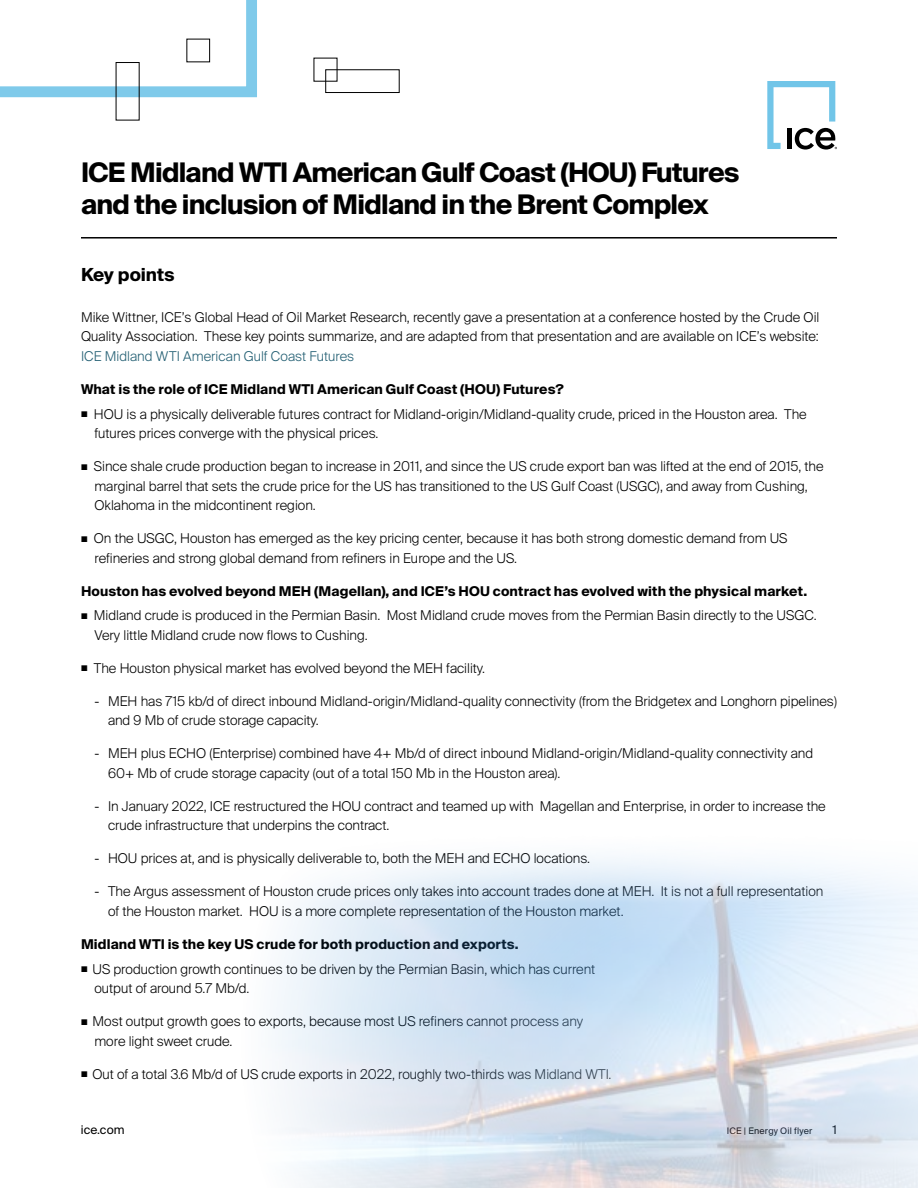
<style>
.page{position:relative;width:918px;height:1188px;background:#fff}
.page>*{position:absolute;margin:0;border:0;box-sizing:border-box;transform-origin:0 0}
.t1{font:700 27px/32.4px "Suisse Intl";letter-spacing:-.03em;color:#000}
.t2{font:700 18px "Suisse Intl";letter-spacing:-.005em;color:#000}
.t3{font:300 13.5px/19.5px "Suisse Intl";color:#000}
.t4{font:700 13.5px "Suisse Intl";letter-spacing:.01em;color:#000}
.t5{font:300 13.5px "Suisse Intl";letter-spacing:.005em;color:#235f73}
.t6{font:12px "Suisse Intl";color:#000}
.t7{font:9px "Suisse Intl";letter-spacing:.02em;color:#000}
.s1{font-size:10.5px}
</style>
<div class="page">
<svg style="left:767px;top:81px;width:70px;height:69px"></svg>
<hr style="left:81px;top:237px;width:756px;height:2px;background:#000">
<svg style="left:313px;top:57px;width:86px;height:36px"></svg>
<svg style="left:0;top:0;width:257px;height:121px"></svg>
<h1 class="t1" style="left:81px;top:156px;width:660px">ICE Midland WTI American Gulf Coast (HOU) Futures and the inclusion of Midland in the Brent Complex</h1>
<h2 class="t2" style="left:81px;top:264px;width:95px">Key points</h2>
<p class="t3" style="left:81px;top:307px;width:740px">Mike Wittner, ICE’s Global Head of Oil Market Research, recently gave a presentation at a conference hosted by the Crude Oil<br>Quality Association. These key points summarize, and are adapted from that presentation and are available on ICE’s website:</p>
<p class="t5" style="left:81px;top:348px;width:275px">ICE Midland WTI American Gulf Coast Futures</p>
<p class="t4" style="left:81px;top:381px;width:484px">What is the role of ICE Midland WTI American Gulf Coast (HOU) Futures?</p>
<p class="t3" style="left:95px;top:404px;width:714px;text-indent:-14px"><span class="s1">■</span> HOU is a physically deliverable futures contract for Midland-origin/Midland-quality crude, priced in the Houston area. The futures prices converge with the physical prices.</p>
<p class="t3" style="left:95px;top:457px;width:731px;text-indent:-14px"><span class="s1">■</span> Since shale crude production began to increase in 2011, and since the US crude export ban was lifted at the end of 2015, the marginal barrel that sets the crude price for the US has transitioned to the US Gulf Coast (USGC), and away from Cushing,<br>Oklahoma in the midcontinent region.</p>
<p class="t3" style="left:95px;top:529px;width:694px;text-indent:-14px"><span class="s1">■</span> On the USGC, Houston has emerged as the key pricing center, because it has both strong domestic demand from US refineries and strong global demand from refiners in Europe and the US.</p>
<p class="t4" style="left:81px;top:583px;width:728px">Houston has evolved beyond MEH (Magellan), and ICE’s HOU contract has evolved with the physical market.</p>
<p class="t3" style="left:95px;top:606px;width:724px;text-indent:-14px"><span class="s1">■</span> Midland crude is produced in the Permian Basin. Most Midland crude moves from the Permian Basin directly to the USGC.<br>Very little Midland crude now flows to Cushing.</p>
<p class="t3" style="left:81px;top:659px;width:406px"><span class="s1">■</span> The Houston physical market has evolved beyond the MEH facility.</p>
<p class="t3" style="left:108px;top:692px;width:731px;text-indent:-14px">- MEH has 715 kb/d of direct inbound Midland-origin/Midland-quality connectivity (from the Bridgetex and Longhorn pipelines) and 9 Mb of crude storage capacity.</p>
<p class="t3" style="left:108px;top:744px;width:707px;text-indent:-14px">- MEH plus ECHO (Enterprise) combined have 4+ Mb/d of direct inbound Midland-origin/Midland-quality connectivity and<br>60+ Mb of crude storage capacity (out of a total 150 Mb in the Houston area).</p>
<p class="t3" style="left:108px;top:797px;width:719px;text-indent:-14px">- In January 2022, ICE restructured the HOU contract and teamed up with Magellan and Enterprise, in order to increase the crude infrastructure that underpins the contract.</p>
<p class="t3" style="left:95px;top:849px;width:497px">- HOU prices at, and is physically deliverable to, both the MEH and ECHO locations.</p>
<p class="t3" style="left:108px;top:882px;width:717px;text-indent:-14px">- The Argus assessment of Houston crude prices only takes into account trades done at MEH. It is not a full representation of the Houston market. HOU is a more complete representation of the Houston market.</p>
<p class="t4" style="left:81px;top:936px;width:439px">Midland WTI is the key US crude for both production and exports.</p>
<p class="t3" style="left:94px;top:959px;width:502px;text-indent:-13px"><span class="s1">■</span> US production growth continues to be driven by the Permian Basin, which has current output of around 5.7 Mb/d.</p>
<p class="t3" style="left:94px;top:1012px;width:490px;text-indent:-13px"><span class="s1">■</span> Most output growth goes to exports, because most US refiners cannot process any more light sweet crude.</p>
<p class="t3" style="left:81px;top:1064px;width:532px"><span class="s1">■</span> Out of a total 3.6 Mb/d of US crude exports in 2022, roughly two-thirds was Midland WTI.</p>
<p class="t6" style="left:81px;top:1123px;width:45px">ice.com</p>
<p class="t7" style="left:727px;top:1126px;width:87px">ICE | Energy Oil flyer</p>
<p class="t6" style="left:833px;top:1123px;width:6px">1</p>
</div>
